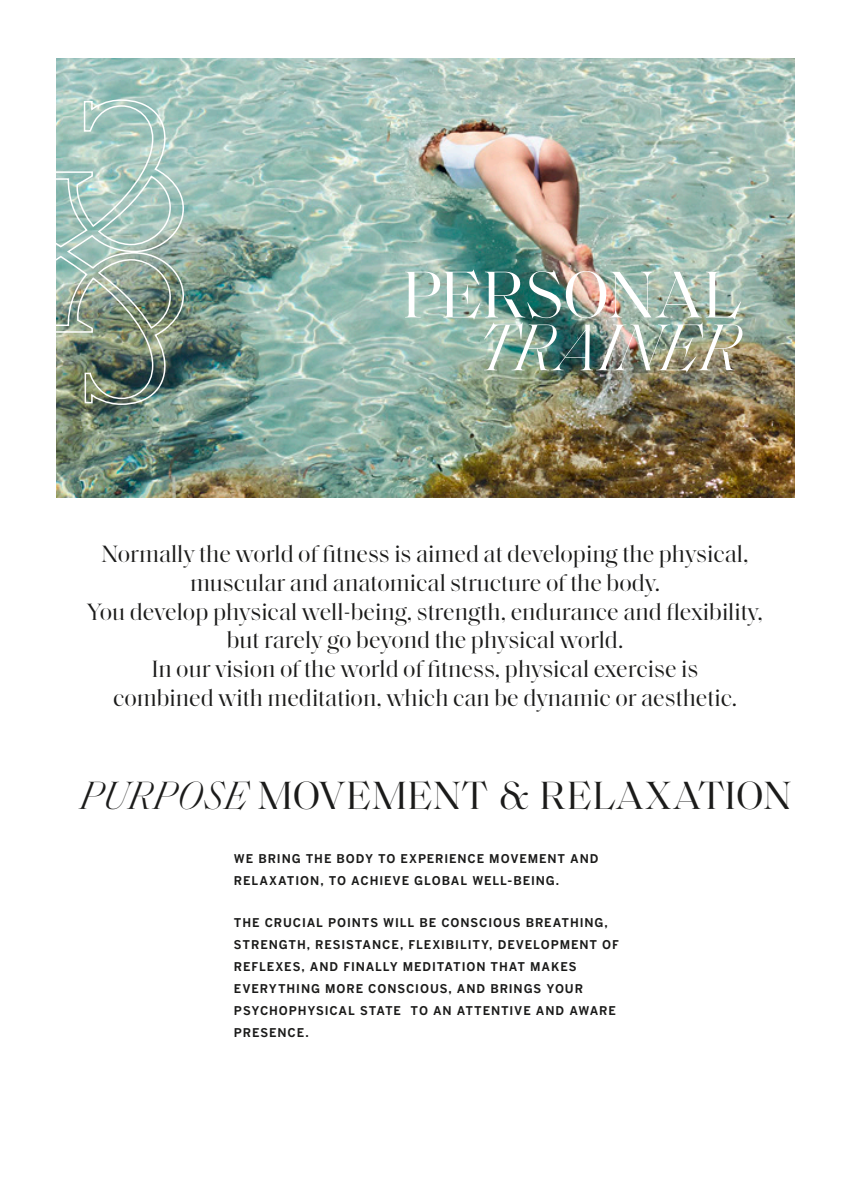
<style>
.page{position:relative;width:851px;height:1191px;background:#fff}
.page>*{position:absolute;margin:0;border:0;box-sizing:border-box;transform-origin:0 0}
.t1{font:67.2px "Saol Display";color:#fff}
.t2{font:italic 300 67.2px "Saol Display";letter-spacing:.015em;color:#fff}
.t3{font:40px "Saol Display";letter-spacing:.015em;color:#1b1b1a}
.t4{font:24px/28.8px "Saol Display";color:#1b1b1a;text-align:center}
.t5{font:700 12px/22px "Benton Gothic";letter-spacing:.07em;color:#1b1b1a}
.s1{font-weight:300;font-style:italic}
</style>
<div class="page">
<img style="left:57px;top:58px;width:737px;height:440px">
<img style="left:56px;top:99px;width:129px;height:307px">
<h1 class="t1" style="left:402px;top:246px;width:340px">PERSONAL</h1>
<h1 class="t2" style="left:478px;top:299px;width:265px">TRAINER</h1>
<p class="t4" style="left:87px;top:538px;width:677px">Normally the world of fitness is aimed at developing the physical, muscular and anatomical structure of the body.<br>You develop physical well-being, strength, endurance and flexibility, but rarely go beyond the physical world.<br>In our vision of the world of fitness, physical exercise is<br>combined with meditation, which can be dynamic or aesthetic.</p>
<h2 class="t3" style="left:81px;top:766px;width:711px"><span class="s1">PURPOSE</span> MOVEMENT &amp; RELAXATION</h2>
<p class="t5" style="left:234px;top:847px;width:366px">WE BRING THE BODY TO EXPERIENCE MOVEMENT AND<br>RELAXATION, TO ACHIEVE GLOBAL WELL-BEING.</p>
<p class="t5" style="left:234px;top:911px;width:386px">THE CRUCIAL POINTS WILL BE CONSCIOUS BREATHING, STRENGTH, RESISTANCE, FLEXIBILITY, DEVELOPMENT OF REFLEXES, AND FINALLY MEDITATION THAT MAKES EVERYTHING MORE CONSCIOUS, AND BRINGS YOUR PSYCHOPHYSICAL STATE TO AN ATTENTIVE AND AWARE PRESENCE.</p>
</div>
